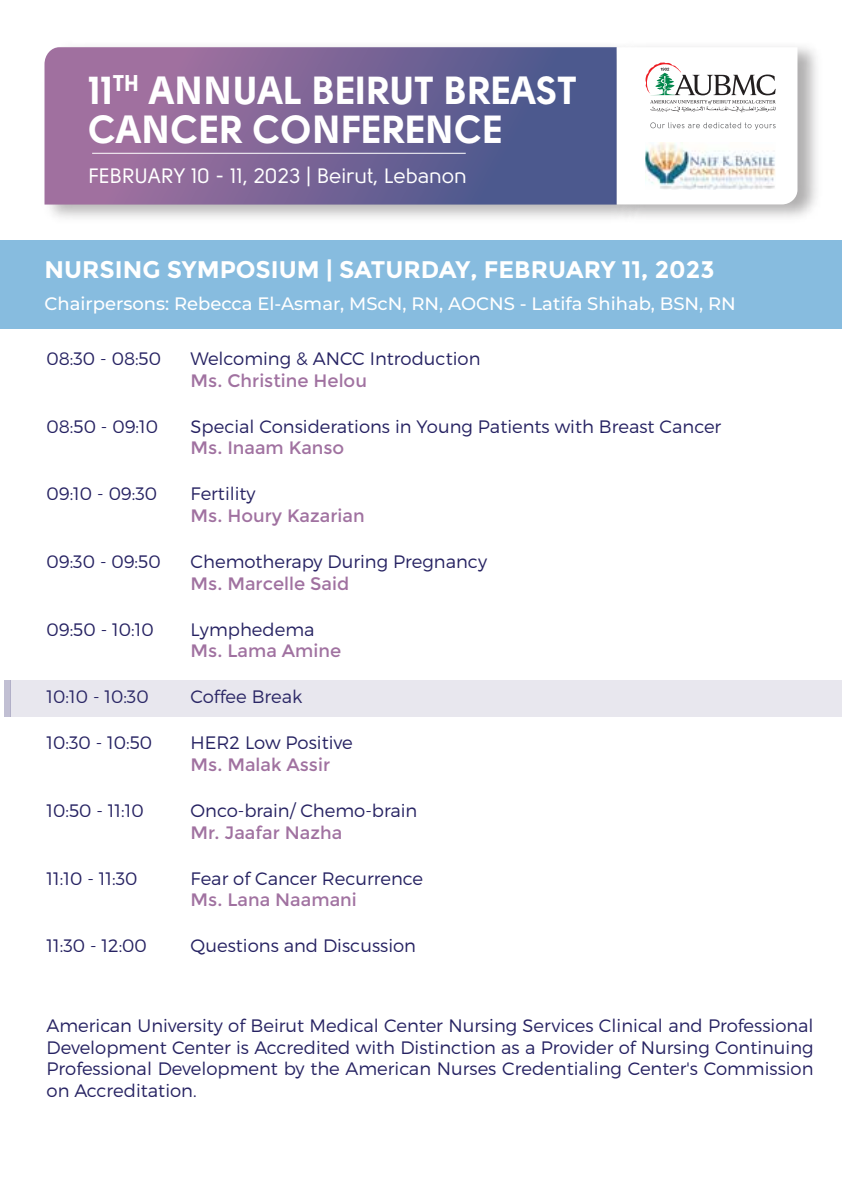
<style>
.page{position:relative;width:842px;height:1191px;background:#fff}
.page>*{position:absolute;margin:0;border:0;box-sizing:border-box;transform-origin:0 0}
.t1{font:900 39px/39px "Solomon";color:#fff}
.t2{font:700 24px "Montserrat";color:#fff}
.t3{font:20.8px "Solomon";color:#fff}
.t4{font:300 18px/21.6px "Montserrat";color:#262262;text-align:justify}
.t5{font:18px "Montserrat";color:rgb(153 103 153/.93)}
.t6{font:500 18px "Montserrat";color:#fff}
</style>
<div class="page">
<svg style="left:45px;top:47px;width:566px;height:157px;background:#786596"></svg>
<img style="left:611px;top:43px;width:206px;height:178px">
<svg style="left:617px;top:47px;width:180px;height:157px"></svg>
<img style="left:645px;top:142px;width:131px;height:48px">
<div style="left:0;top:240px;width:842px;height:88px;background:#87bcdf"></div>
<div style="left:11px;top:680px;width:831px;height:36px;background:#e8e7ee"></div>
<div style="left:5px;top:680px;width:6px;height:36px;background:#c1bfd3"></div>
<h1 class="t1" style="left:88px;top:70px;width:490px">11<sup>TH</sup> ANNUAL BEIRUT BREAST<br>CANCER CONFERENCE</h1>
<p class="t3" style="left:88px;top:164px;width:380px">FEBRUARY 10 - 11, 2023 | Beirut, Lebanon</p>
<h2 class="t2" style="left:44px;top:255px;width:672px">NURSING SYMPOSIUM | SATURDAY, FEBRUARY 11, 2023</h2>
<p class="t6" style="left:44px;top:291px;width:693px">Chairpersons: Rebecca El-Asmar, MScN, RN, AOCNS - Latifa Shihab, BSN, RN</p>
<p class="t4" style="left:47px;top:348px;width:116px">08:30 - 08:50</p>
<p class="t4" style="left:191px;top:348px;width:291px">Welcoming &amp; ANCC Introduction</p>
<p class="t5" style="left:191px;top:370px;width:178px">Ms. Christine Helou</p>
<p class="t4" style="left:47px;top:415px;width:113px">08:50 - 09:10</p>
<p class="t4" style="left:191px;top:415px;width:532px">Special Considerations in Young Patients with Breast Cancer</p>
<p class="t5" style="left:191px;top:438px;width:155px">Ms. Inaam Kanso</p>
<p class="t4" style="left:47px;top:483px;width:112px">09:10 - 09:30</p>
<p class="t4" style="left:191px;top:483px;width:67px">Fertility</p>
<p class="t5" style="left:191px;top:505px;width:176px">Ms. Houry Kazarian</p>
<p class="t4" style="left:47px;top:550px;width:116px">09:30 - 09:50</p>
<p class="t4" style="left:191px;top:550px;width:298px">Chemotherapy During Pregnancy</p>
<p class="t5" style="left:191px;top:573px;width:160px">Ms. Marcelle Said</p>
<p class="t4" style="left:47px;top:618px;width:109px">09:50 - 10:10</p>
<p class="t4" style="left:191px;top:618px;width:125px">Lymphedema</p>
<p class="t5" style="left:191px;top:640px;width:152px">Ms. Lama Amine</p>
<p class="t4" style="left:47px;top:686px;width:104px">10:10 - 10:30</p>
<p class="t4" style="left:191px;top:686px;width:113px">Coffee Break</p>
<p class="t4" style="left:47px;top:732px;width:107px">10:30 - 10:50</p>
<p class="t4" style="left:191px;top:732px;width:164px">HER2 Low Positive</p>
<p class="t5" style="left:191px;top:754px;width:141px">Ms. Malak Assir</p>
<p class="t4" style="left:47px;top:799px;width:99px">10:50 - 11:10</p>
<p class="t4" style="left:191px;top:799px;width:228px">Onco-brain/ Chemo-brain</p>
<p class="t5" style="left:191px;top:822px;width:153px">Mr. Jaafar Nazha</p>
<p class="t4" style="left:47px;top:867px;width:92px">11:10 - 11:30</p>
<p class="t4" style="left:191px;top:867px;width:234px">Fear of Cancer Recurrence</p>
<p class="t5" style="left:191px;top:889px;width:168px">Ms. Lana Naamani</p>
<p class="t4" style="left:47px;top:934px;width:102px">11:30 - 12:00</p>
<p class="t4" style="left:191px;top:934px;width:227px">Questions and Discussion</p>
<p class="t4" style="left:47px;top:1014px;width:769px">American University of Beirut Medical Center Nursing Services Clinical and Professional Development Center is Accredited with Distinction as a Provider of Nursing Continuing Professional Development by the American Nurses Credentialing Center's Commission on Accreditation.</p>
</div>
